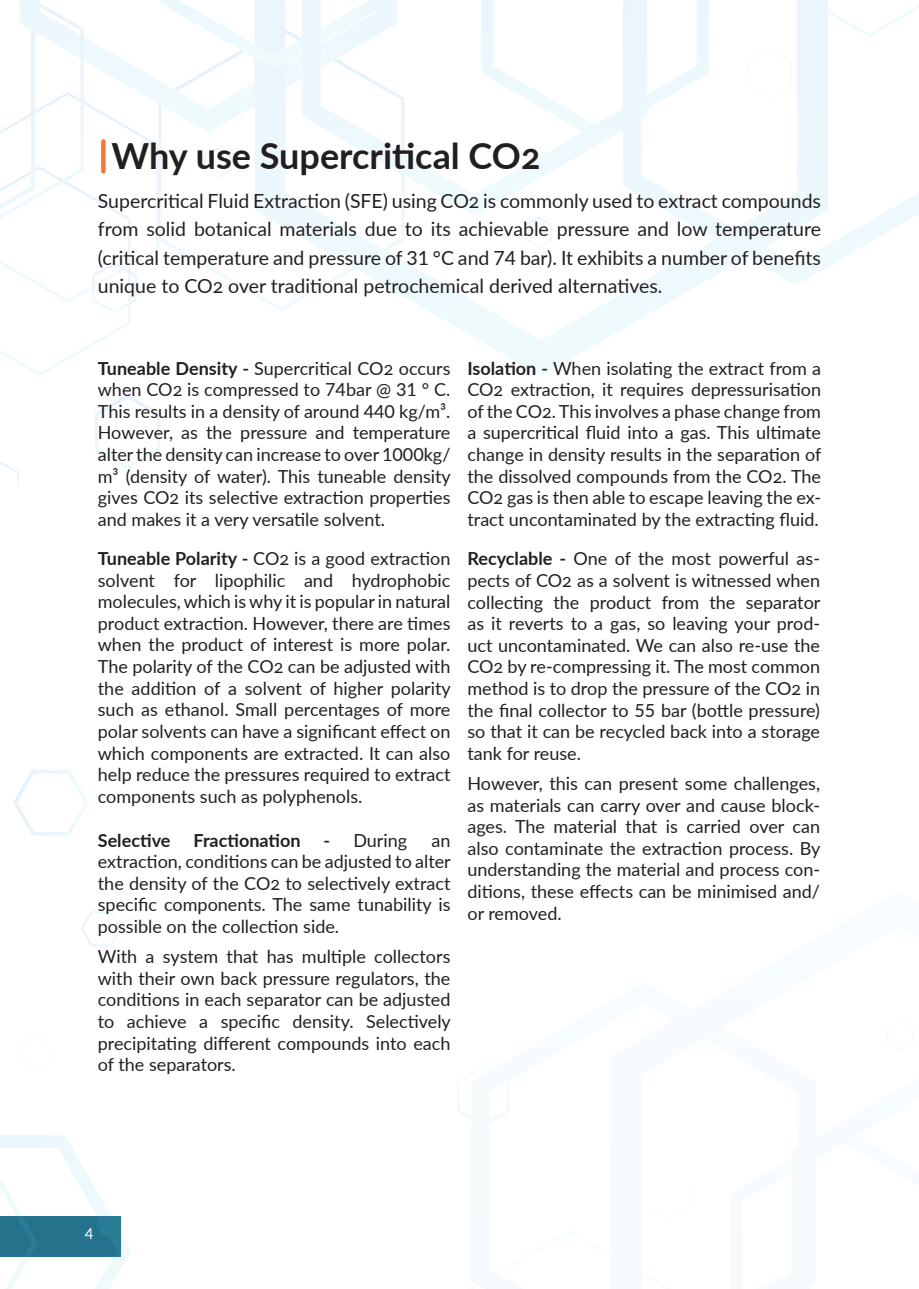
<style>
.page{position:relative;width:919px;height:1289px;background:#fff}
.page>*{position:absolute;margin:0;border:0;box-sizing:border-box;transform-origin:0 0}
.t1{font:700 36px "Lato";color:#231f20}
.t2{font:19.5px/28.5px "Lato";color:#231f20;text-align:justify}
.t3{font:18px/21.6px "Lato";color:#231f20;text-align:justify}
.t4{font:700 18px "Lato";color:#231f20}
.t5{font:15px "Lato";color:#fff}
.s1{font-weight:700}
</style>
<div class="page">
<svg style="left:13px;top:770px;width:75px;height:65px"></svg>
<svg style="left:81px;top:911px;width:40px;height:35px"></svg>
<svg style="left:0;top:1135px;width:131px;height:153px"></svg>
<svg style="left:471px;top:1229px;width:49px;height:59px"></svg>
<svg style="left:611px;top:1271px;width:31px;height:17px"></svg>
<svg style="left:457px;top:1101px;width:52px;height:25px"></svg>
<svg style="left:731px;top:1038px;width:182px;height:250px"></svg>
<svg style="left:95px;top:394px;width:65px;height:75px"></svg>
<svg style="left:0;top:462px;width:19px;height:25px"></svg>
<svg style="left:827px;top:37px;width:91px;height:230px"></svg>
<svg style="left:827px;top:0;width:91px;height:37px"></svg>
<svg style="left:388px;top:0;width:439px;height:376px"></svg>
<svg style="left:388px;top:0;width:259px;height:216px"></svg>
<svg style="left:748px;top:49px;width:43px;height:49px"></svg>
<svg style="left:0;top:0;width:388px;height:376px"></svg>
<div style="left:101px;top:141px;width:5px;height:30px;background:#f17b36"></div>
<h1 class="t1" style="left:111px;top:130px;width:430px">Why use Supercritical CO2</h1>
<p class="t2" style="left:98px;top:186px;width:724px">Supercritical Fluid Extraction (SFE) using CO2 is commonly used to extract compounds from solid botanical materials due to its achievable pressure and low temperature (critical temperature and pressure of 31 °C and 74 bar). It exhibits a number of benefits unique to CO2 over traditional petrochemical derived alternatives.</p>
<p class="t3" style="left:98px;top:356px;width:354px"><span class="s1">Tuneable Density -</span> Supercritical CO2 occurs when CO2 is compressed to 74bar @ 31 ° C.<br>This results in a density of around 440 kg/m³.<br>However, as the pressure and temperature alter the density can increase to over 1000kg/ m³ (density of water). This tuneable density gives CO2 its selective extraction properties and makes it a very versatile solvent.</p>
<p class="t3" style="left:467px;top:356px;width:355px"><span class="s1">Isolation -</span> When isolating the extract from a CO2 extraction, it requires depressurisation of the CO2. This involves a phase change from a supercritical fluid into a gas. This ultimate change in density results in the separation of the dissolved compounds from the CO2. The CO2 gas is then able to escape leaving the ex&shy;tract uncontaminated by the extracting fluid.</p>
<p class="t3" style="left:98px;top:547px;width:354px"><span class="s1">Tuneable Polarity -</span> CO2 is a good extraction solvent for lipophilic and hydrophobic molecules, which is why it is popular in natural product extraction. However, there are times when the product of interest is more polar.<br>The polarity of the CO2 can be adjusted with the addition of a solvent of higher polarity such as ethanol. Small percentages of more polar solvents can have a significant effect on which components are extracted. It can also help reduce the pressures required to extract components such as polyphenols.</p>
<p class="t4" style="left:98px;top:826px;width:74px">Selective</p>
<p class="t4" style="left:193px;top:826px;width:109px">Fractionation</p>
<p class="t3" style="left:323px;top:828px;width:85px"><span class="s1">-</span> During</p>
<p class="t3" style="left:98px;top:828px;width:354px;text-indent:333px">an extraction, conditions can be adjusted to alter the density of the CO2 to selectively extract specific components. The same tunability is possible on the collection side.</p>
<p class="t3" style="left:98px;top:945px;width:354px">With a system that has multiple collectors with their own back pressure regulators, the conditions in each separator can be adjusted to achieve a specific density. Selectively precipitating different compounds into each of the separators.</p>
<p class="t3" style="left:467px;top:547px;width:354px"><span class="s1">Recyclable -</span> One of the most powerful as&shy;pects of CO2 as a solvent is witnessed when collecting the product from the separator as it reverts to a gas, so leaving your prod&shy;uct uncontaminated. We can also re-use the CO2 by re-compressing it. The most common method is to drop the pressure of the CO2 in the final collector to 55 bar (bottle pressure) so that it can be recycled back into a storage tank for reuse.</p>
<p class="t3" style="left:467px;top:771px;width:354px">However, this can present some challenges, as materials can carry over and cause block&shy;ages. The material that is carried over can also contaminate the extraction process. By understanding the material and process con&shy;ditions, these effects can be minimised and/ or removed.</p>
<p class="t5" style="left:85px;top:1223px;width:10px">4</p>
</div>
